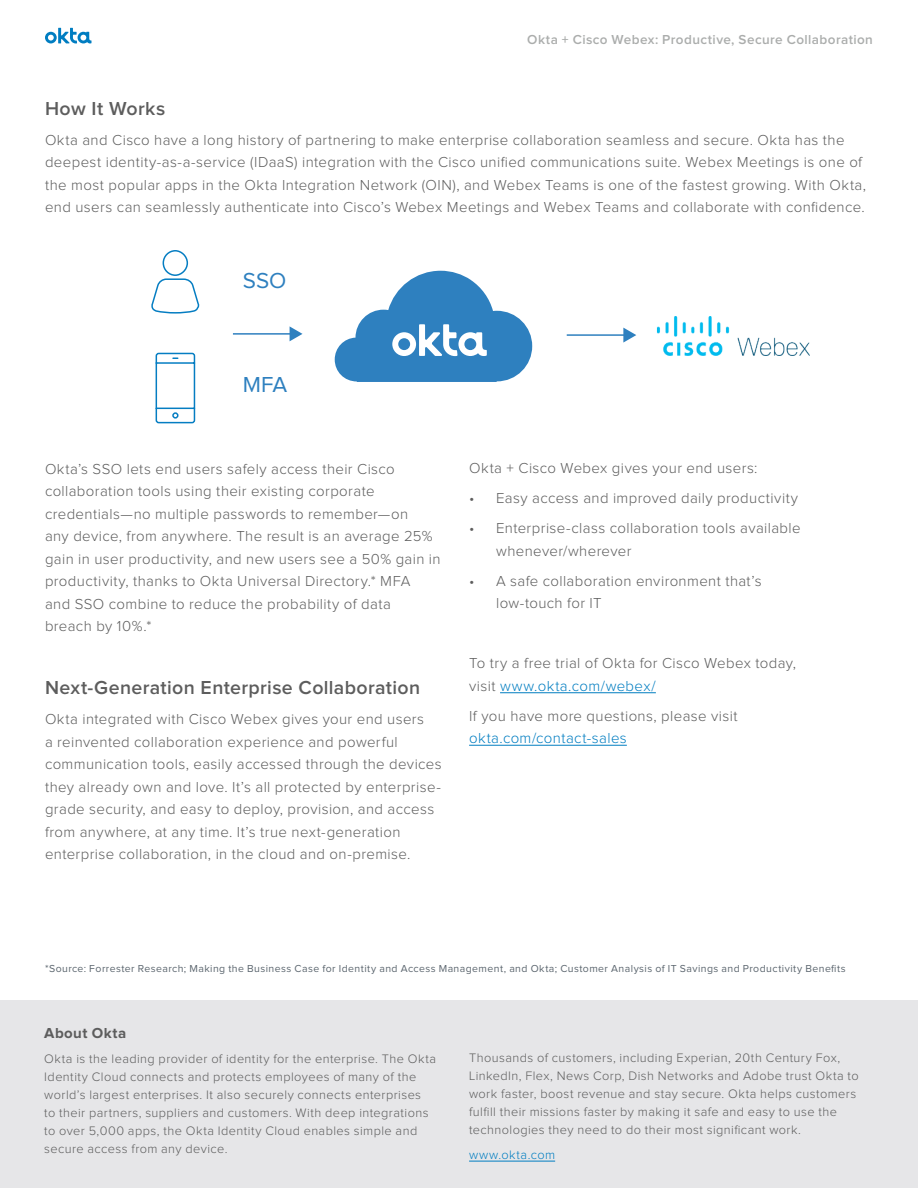
<style>
.page{position:relative;width:918px;height:1188px;background:#fff}
.page>*{position:absolute;margin:0;border:0;box-sizing:border-box;transform-origin:0 0}
.t1{font:22.5px "Proxima Nova";color:#2e80bf}
.Body_copy{font:600 19.5px "Proxima Nova";letter-spacing:.02em;color:#5d5d5d}
.Body_copy-2{font:300 15px/22.5px "Proxima Nova";letter-spacing:.025em;color:#5d5d5d}
.Body_copy-3{font:700 15px "Proxima Nova";letter-spacing:.03em;color:#5d5d5d}
.t2{font:600 13.5px "Proxima Nova";letter-spacing:.03em;color:#abadac}
.Body_copy-4{font:300 12.75px/18px "Proxima Nova";letter-spacing:.035em;color:#5d5d5d}
.Body_copy-5{font:300 12.75px "Proxima Nova";letter-spacing:.04em;color:#007dc1}
.Text{font:10.5px "Proxima Nova";letter-spacing:.04em;color:#5c666f}
.s1{color:#007dc1}
</style>
<div class="page">
<svg style="left:45px;top:28px;width:47px;height:16px"></svg>
<div style="left:0;top:1001px;width:918px;height:187px;background:#e6e6e8"></div>
<hr style="left:469px;top:1161px;width:86px;height:1px;background:#007dc1">
<hr style="left:500px;top:692px;width:156px;height:1px;background:#007dc1">
<hr style="left:469px;top:745px;width:158px;height:1px;background:#007dc1">
<svg style="left:335px;top:271px;width:197px;height:111px"></svg>
<hr style="left:567px;top:334px;width:59px;height:2px;background:#2e80bf">
<svg style="left:623px;top:328px;width:13px;height:15px"></svg>
<hr style="left:233px;top:333px;width:59px;height:2px;background:#2e80bf">
<svg style="left:290px;top:326px;width:13px;height:15px"></svg>
<svg style="left:152px;top:250px;width:47px;height:174px"></svg>
<img style="left:657px;top:317px;width:153px;height:38px">
<p class="t2" style="left:527px;top:33px;width:347px">Okta + Cisco Webex: Productive, Secure Collaboration</p>
<p class="Body_copy" style="left:45px;top:99px;width:122px">How It Works</p>
<p class="Body_copy-2" style="left:45px;top:129px;width:823px">Okta and Cisco have a long history of partnering to make enterprise collaboration seamless and secure. Okta has the deepest identity-as-a-service (IDaaS) integration with the Cisco unified communications suite. Webex Meetings is one of the most popular apps in the Okta Integration Network (OIN), and Webex Teams is one of the fastest growing. With Okta, end users can seamlessly authenticate into Cisco’s Webex Meetings and Webex Teams and collaborate with confidence.</p>
<h1 class="t1" style="left:243px;top:270px;width:45px">SSO</h1>
<h1 class="t1" style="left:243px;top:374px;width:46px">MFA</h1>
<p class="Body_copy-2" style="left:45px;top:458px;width:397px">Okta’s SSO lets end users safely access their Cisco collaboration tools using their existing corporate credentials—no multiple passwords to remember—on<br>any device, from anywhere. The result is an average 25% gain in user productivity, and new users see a 50% gain in productivity, thanks to Okta Universal Directory.* MFA<br>and SSO combine to reduce the probability of data breach by 10%.*</p>
<p class="Body_copy" style="left:45px;top:679px;width:377px">Next-Generation Enterprise Collaboration</p>
<p class="Body_copy-2" style="left:45px;top:709px;width:398px">Okta integrated with Cisco Webex gives your end users<br>a reinvented collaboration experience and powerful communication tools, easily accessed through the devices they already own and love. It’s all protected by enterprise&shy;grade security, and easy to deploy, provision, and access from anywhere, at any time. It’s true next-generation enterprise collaboration, in the cloud and on-premise.</p>
<p class="Body_copy-2" style="left:469px;top:458px;width:290px">Okta + Cisco Webex gives your end users:</p>
<p class="Body_copy-2" style="left:469px;top:488px;width:330px">• Easy access and improved daily productivity</p>
<p class="Body_copy-2" style="left:496px;top:518px;width:306px;text-indent:-27px">• Enterprise-class collaboration tools available whenever/wherever</p>
<p class="Body_copy-2" style="left:496px;top:570px;width:267px;text-indent:-27px">• A safe collaboration environment that’s low-touch for IT</p>
<p class="Body_copy-2" style="left:469px;top:653px;width:329px">To try a free trial of Okta for Cisco Webex today, visit <span class="s1">www.okta.com/webex/</span></p>
<p class="Body_copy-2" style="left:469px;top:705px;width:270px">If you have more questions, please visit <span class="s1">okta.com/contact-sales</span></p>
<p class="Text" style="left:45px;top:964px;width:802px">*Source: Forrester Research; Making the Business Case for Identity and Access Management, and Okta; Customer Analysis of IT Savings and Productivity Benefits</p>
<p class="Body_copy-3" style="left:44px;top:1026px;width:84px">About Okta</p>
<p class="Body_copy-4" style="left:44px;top:1051px;width:393px">Okta is the leading provider of identity for the enterprise. The Okta Identity Cloud connects and protects employees of many of the world’s largest enterprises. It also securely connects enterprises<br>to their partners, suppliers and customers. With deep integrations to over 5,000 apps, the Okta Identity Cloud enables simple and secure access from any device.</p>
<p class="Body_copy-4" style="left:469px;top:1049px;width:391px">Thousands of customers, including Experian, 20th Century Fox, LinkedIn, Flex, News Corp, Dish Networks and Adobe trust Okta to work faster, boost revenue and stay secure. Okta helps customers fulfill their missions faster by making it safe and easy to use the technologies they need to do their most significant work.</p>
<p class="Body_copy-5" style="left:469px;top:1149px;width:88px">www.okta.com</p>
</div>
